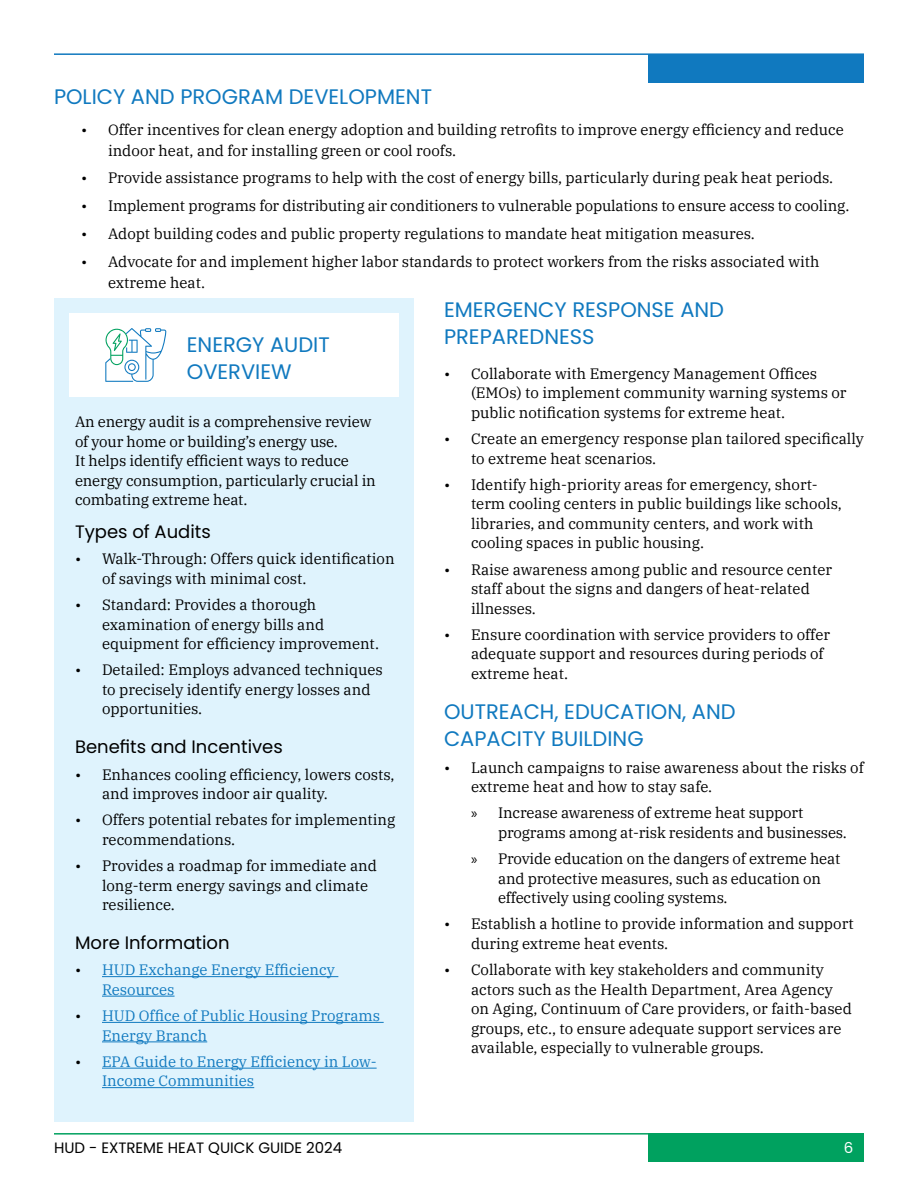
<style>
.page{position:relative;width:918px;height:1188px;background:#fff}
.page>*{position:absolute;margin:0;border:0;box-sizing:border-box;transform-origin:0 0}
.t1{font:21px/27px "Poppins";color:#1079bf}
.t2{font:18px "Poppins";color:#000}
.t3{font:15px/19.5px "IBM Plex Serif";color:#000}
.t4{font:15px/19.5px "IBM Plex Serif";color:#1079bf}
.t5{font:15px "Poppins";color:#000}
.t6{font:15px "Poppins";color:#fff}
.s1{color:#000}
.s2{font-family:"Myriad Pro"}
</style>
<div class="page">
<hr style="left:54px;top:53px;width:810px;height:2px;background:#1079bf">
<div style="left:648px;top:54px;width:216px;height:28px;background:#1079bf"></div>
<div style="left:54px;top:298px;width:360px;height:824px;background:#dff3fd"></div>
<div style="left:69px;top:313px;width:330px;height:84px;background:#fff"></div>
<hr style="left:102px;top:976px;width:236px;height:1px;background:#1079bf">
<hr style="left:102px;top:996px;width:73px;height:1px;background:#1079bf">
<hr style="left:102px;top:1022px;width:282px;height:1px;background:#1079bf">
<hr style="left:102px;top:1042px;width:105px;height:1px;background:#1079bf">
<hr style="left:102px;top:1068px;width:275px;height:1px;background:#1079bf">
<hr style="left:102px;top:1087px;width:152px;height:1px;background:#1079bf">
<svg style="left:105px;top:328px;width:61px;height:54px"></svg>
<hr style="left:54px;top:1133px;width:810px;height:2px;background:#00a15f">
<div style="left:648px;top:1133px;width:216px;height:28px;background:#00a15f"></div>
<p class="t1" style="left:54px;top:83px;width:380px">POLICY AND PROGRAM DEVELOPMENT</p>
<p class="t3" style="left:108px;top:117px;width:737px;line-height:21px;text-indent:-27px">• Offer incentives for clean energy adoption and building retrofits to improve energy efficiency and reduce indoor heat, and for installing green or cool roofs.</p>
<p class="t3" style="left:81px;top:167px;width:754px">• Provide assistance programs to help with the cost of energy bills, particularly during peak heat periods.</p>
<p class="t3" style="left:81px;top:195px;width:770px">• Implement programs for distributing air conditioners to vulnerable populations to ensure access to cooling.</p>
<p class="t3" style="left:81px;top:222px;width:675px">• Adopt building codes and public property regulations to mandate heat mitigation measures.</p>
<p class="t3" style="left:108px;top:249px;width:713px;line-height:21px;text-indent:-27px">• Advocate for and implement higher labor standards to protect workers from the risks associated with extreme heat.</p>
<p class="t1" style="left:187px;top:331px;width:144px">ENERGY AUDIT</p>
<p class="t1" style="left:187px;top:358px;width:106px">OVERVIEW</p>
<p class="t3" style="left:75px;top:411px;width:302px">An energy audit is a comprehensive review of your home or building’s energy use.<br>It helps identify efficient ways to reduce energy consumption, particularly crucial in combating extreme heat.</p>
<p class="t2" style="left:75px;top:521px;width:137px">Types of Audits</p>
<p class="t3" style="left:102px;top:548px;width:294px;text-indent:-27px">• Walk-Through: Offers quick identification of savings with minimal cost.</p>
<p class="t3" style="left:102px;top:594px;width:279px;text-indent:-27px">• Standard: Provides a thorough examination of energy bills and equipment for efficiency improvement.</p>
<p class="t3" style="left:102px;top:659px;width:282px;text-indent:-27px">• Detailed: Employs advanced techniques to precisely identify energy losses and opportunities.</p>
<p class="t2" style="left:75px;top:737px;width:209px">Benefits and Incentives</p>
<p class="t3" style="left:102px;top:763px;width:294px;text-indent:-27px">• Enhances cooling efficiency, lowers costs, and improves indoor air quality.</p>
<p class="t3" style="left:102px;top:809px;width:295px;text-indent:-27px">• Offers potential rebates for implementing recommendations.</p>
<p class="t3" style="left:102px;top:855px;width:276px;text-indent:-27px">• Provides a roadmap for immediate and long-term energy savings and climate resilience.</p>
<p class="t2" style="left:75px;top:932px;width:156px">More Information</p>
<p class="t4" style="left:102px;top:959px;width:234px;text-indent:-27px"><span class="s1">•</span> HUD Exchange Energy Efficiency<br>Resources</p>
<p class="t4" style="left:102px;top:1005px;width:280px;text-indent:-27px"><span class="s1">•</span> HUD Office of Public Housing Programs<br>Energy Branch</p>
<p class="t4" style="left:102px;top:1051px;width:276px;text-indent:-27px"><span class="s1">•</span> EPA Guide to Energy Efficiency in Low-<br>Income Communities</p>
<p class="t1" style="left:444px;top:296px;width:282px">EMERGENCY RESPONSE AND<br>PREPAREDNESS</p>
<p class="t3" style="left:471px;top:363px;width:377px;text-indent:-27px">• Collaborate with Emergency Management Offices (EMOs) to implement community warning systems or public notification systems for extreme heat.</p>
<p class="t3" style="left:471px;top:428px;width:395px;text-indent:-27px">• Create an emergency response plan tailored specifically to extreme heat scenarios.</p>
<p class="t3" style="left:471px;top:474px;width:372px;text-indent:-27px">• Identify high-priority areas for emergency, short&shy;term cooling centers in public buildings like schools, libraries, and community centers, and work with cooling spaces in public housing.</p>
<p class="t3" style="left:471px;top:558px;width:363px;text-indent:-27px">• Raise awareness among public and resource center staff about the signs and dangers of heat-related illnesses.</p>
<p class="t3" style="left:471px;top:624px;width:361px;text-indent:-27px">• Ensure coordination with service providers to offer adequate support and resources during periods of extreme heat.</p>
<p class="t1" style="left:444px;top:699px;width:293px">OUTREACH, EDUCATION, AND<br>CAPACITY BUILDING</p>
<p class="t3" style="left:471px;top:756px;width:394px;text-indent:-27px">• Launch campaigns to raise awareness about the risks of extreme heat and how to stay safe.</p>
<p class="t3" style="left:498px;top:802px;width:350px;text-indent:-27px"><span class="s2">»</span> Increase awareness of extreme heat support programs among at-risk residents and businesses.</p>
<p class="t3" style="left:498px;top:848px;width:344px;text-indent:-27px"><span class="s2">»</span> Provide education on the dangers of extreme heat and protective measures, such as education on effectively using cooling systems.</p>
<p class="t3" style="left:471px;top:913px;width:384px;text-indent:-27px">• Establish a hotline to provide information and support during extreme heat events.</p>
<p class="t3" style="left:471px;top:959px;width:382px;text-indent:-27px">• Collaborate with key stakeholders and community actors such as the Health Department, Area Agency on Aging, Continuum of Care providers, or faith-based groups, etc., to ensure adequate support services are available, especially to vulnerable groups.</p>
<p class="t5" style="left:54px;top:1139px;width:290px">HUD - EXTREME HEAT QUICK GUIDE 2024</p>
<p class="t6" style="left:844px;top:1139px;width:11px">6</p>
</div>
